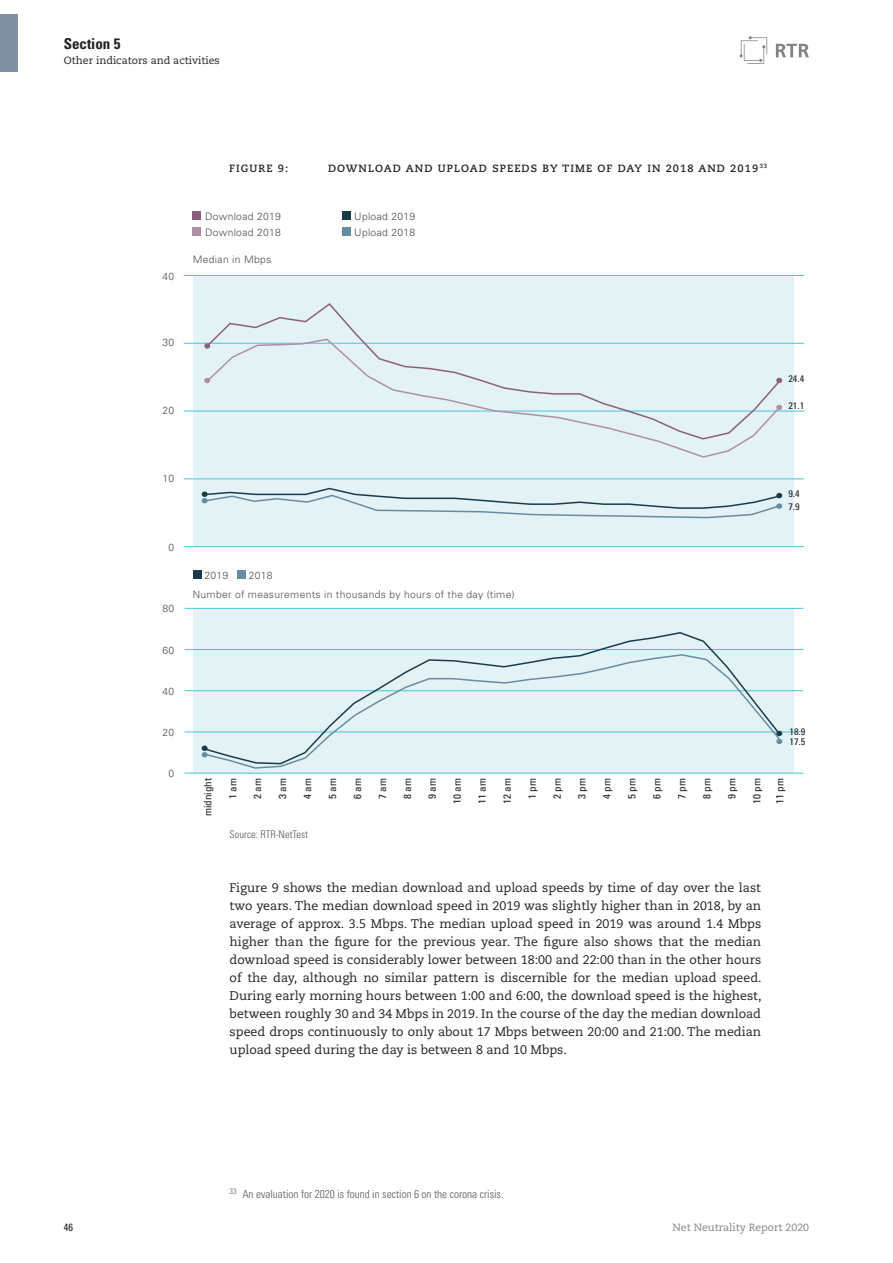
<style>
.page{position:relative;width:893px;height:1263px;background:#fff}
.page>*{position:absolute;margin:0;border:0;box-sizing:border-box;transform-origin:0 0}
.t1{font:700 condensed 15px "Univers";color:#231f20}
.Fliesstext{font:12.45px/18px "Caecilia LT Std";color:#231f20;text-align:justify}
.Notiz{font:300 condensed 11.25px "Univers";color:#57585a}
.Abbildung{font:700 10.5px "Caecilia LT Std";letter-spacing:.1em;color:#231f20}
.t2{font:10.5px "Caecilia LT Std";color:#231f20}
.t3{font:10.5px "Caecilia LT Std";color:#808285}
.Quellnachweis{font:300 condensed 10.5px "Univers";color:#57585a}
.t4{font:condensed 10.5px "Univers";color:#231f20}
.t5{font:300 10.35px/16.4px "Univers";letter-spacing:.03em;color:#4d4e48}
.t6{font:condensed 10.35px "Univers";color:#231f20;scale:1.08 1}
.t7{font:condensed 9.45px "Univers";color:#231f20;scale:1.08 1}
</style>
<div class="page">
<svg style="left:740px;top:36px;width:25px;height:26px"></svg>
<svg style="left:776px;top:44px;width:33px;height:13px"></svg>
<div style="left:193px;top:275px;width:600px;height:272px;background:#e3f2f5"></div>
<hr style="left:184px;top:275px;width:620px;height:1px;background:#4ac4da">
<hr style="left:184px;top:343px;width:620px;height:1px;background:#4ac4da">
<hr style="left:184px;top:411px;width:620px;height:1px;background:#4ac4da">
<hr style="left:184px;top:478px;width:620px;height:1px;background:#4ac4da">
<hr style="left:184px;top:546px;width:620px;height:1px;background:#4ac4da">
<div style="left:193px;top:608px;width:600px;height:165px;background:#e3f2f5"></div>
<div style="left:342px;top:211px;width:9px;height:9px;background:#193b48"></div>
<div style="left:342px;top:227px;width:9px;height:9px;background:#668ca3"></div>
<div style="left:192px;top:211px;width:9px;height:9px;background:#8c5e7d"></div>
<div style="left:192px;top:227px;width:9px;height:9px;background:#af8fa4"></div>
<hr style="left:185px;top:608px;width:618px;height:1px;background:#4ac4da">
<hr style="left:185px;top:649px;width:618px;height:1px;background:#4ac4da">
<hr style="left:185px;top:690px;width:618px;height:1px;background:#4ac4da">
<hr style="left:185px;top:732px;width:618px;height:1px;background:#4ac4da">
<hr style="left:185px;top:773px;width:618px;height:1px;background:#4ac4da">
<svg style="left:202px;top:632px;width:513px;height:101px"></svg>
<svg style="left:203px;top:653px;width:578px;height:116px"></svg>
<svg style="left:776px;top:731px;width:6px;height:13px"></svg>
<svg style="left:202px;top:745px;width:6px;height:12px"></svg>
<div style="left:193px;top:570px;width:9px;height:9px;background:#193b48"></div>
<div style="left:237px;top:570px;width:9px;height:9px;background:#668ca3"></div>
<svg style="left:204px;top:303px;width:157px;height:109px"></svg>
<svg style="left:205px;top:338px;width:576px;height:120px"></svg>
<svg style="left:202px;top:487px;width:580px;height:32px"></svg>
<div style="left:0;top:15px;width:17px;height:57px;background:#8090a0"></div>
<p class="t1" style="left:64px;top:34px;width:58px">Section 5</p>
<p class="t2" style="left:64px;top:54px;width:158px">Other indicators and activities</p>
<p class="Abbildung" style="left:229px;top:162px;width:61px">FIGURE 9:</p>
<p class="Abbildung" style="left:328px;top:162px;width:441px">DOWNLOAD AND UPLOAD SPEEDS BY TIME OF DAY IN 2018 AND 2019<sup>33</sup></p>
<p class="t5" style="left:162px;top:268px;width:13px">40</p>
<p class="t5" style="left:205px;top:208px;width:77px">Download 2019<br>Download 2018</p>
<p class="t5" style="left:193px;top:251px;width:80px">Median in Mbps</p>
<p class="t5" style="left:162px;top:335px;width:13px">30</p>
<p class="t5" style="left:162px;top:402px;width:13px">20</p>
<p class="t5" style="left:354px;top:208px;width:62px">Upload 2019<br>Upload 2018</p>
<p class="t7" style="left:788px;top:372px;width:16px">24.4</p>
<p class="t7" style="left:788px;top:400px;width:16px">21.1</p>
<p class="t5" style="left:162px;top:470px;width:13px">10</p>
<p class="t5" style="left:168px;top:539px;width:7px">0</p>
<p class="t5" style="left:162px;top:601px;width:13px">80</p>
<p class="t5" style="left:162px;top:642px;width:13px">60</p>
<p class="t5" style="left:162px;top:683px;width:13px">40</p>
<p class="t5" style="left:162px;top:724px;width:13px">20</p>
<p class="t5" style="left:168px;top:765px;width:7px">0</p>
<p class="t7" style="left:788px;top:488px;width:12px">9.4</p>
<p class="t5" style="left:204px;top:567px;width:25px">2019</p>
<p class="t5" style="left:249px;top:567px;width:25px">2018</p>
<p class="t5" style="left:193px;top:586px;width:323px">Number of measurements in thousands by hours of the day (time)</p>
<p class="t7" style="left:788px;top:501px;width:12px">7.9</p>
<p class="t7" style="left:789px;top:726px;width:16px">18.9</p>
<p class="t7" style="left:789px;top:736px;width:16px">17.5</p>
<p class="t6" style="left:201px;top:816px;width:37px;rotate:-90deg">midnight</p>
<p class="t6" style="left:476px;top:804px;width:26px;rotate:-90deg">11 am</p>
<p class="t6" style="left:226px;top:799px;width:21px;rotate:-90deg">1 am</p>
<p class="t6" style="left:501px;top:804px;width:26px;rotate:-90deg">12 am</p>
<p class="t6" style="left:251px;top:799px;width:21px;rotate:-90deg">2 am</p>
<p class="t6" style="left:301px;top:799px;width:21px;rotate:-90deg">4 am</p>
<p class="t6" style="left:351px;top:799px;width:21px;rotate:-90deg">6 am</p>
<p class="t6" style="left:401px;top:799px;width:21px;rotate:-90deg">8 am</p>
<p class="t6" style="left:525px;top:799px;width:21px;rotate:-90deg">1 pm</p>
<p class="t6" style="left:575px;top:799px;width:21px;rotate:-90deg">3 pm</p>
<p class="t6" style="left:625px;top:799px;width:21px;rotate:-90deg">5 pm</p>
<p class="t6" style="left:276px;top:799px;width:21px;rotate:-90deg">3 am</p>
<p class="t6" style="left:326px;top:799px;width:21px;rotate:-90deg">5 am</p>
<p class="t6" style="left:376px;top:799px;width:21px;rotate:-90deg">7 am</p>
<p class="t6" style="left:426px;top:799px;width:21px;rotate:-90deg">9 am</p>
<p class="t6" style="left:550px;top:799px;width:21px;rotate:-90deg">2 pm</p>
<p class="t6" style="left:600px;top:799px;width:21px;rotate:-90deg">4 pm</p>
<p class="t6" style="left:650px;top:799px;width:21px;rotate:-90deg">6 pm</p>
<p class="t6" style="left:675px;top:799px;width:21px;rotate:-90deg">7 pm</p>
<p class="t6" style="left:700px;top:799px;width:21px;rotate:-90deg">8 pm</p>
<p class="t6" style="left:725px;top:799px;width:21px;rotate:-90deg">9 pm</p>
<p class="t6" style="left:750px;top:804px;width:26px;rotate:-90deg">10 pm</p>
<p class="t6" style="left:773px;top:804px;width:26px;rotate:-90deg">11 pm</p>
<p class="t6" style="left:451px;top:804px;width:26px;rotate:-90deg">10 am</p>
<p class="Quellnachweis" style="left:230px;top:827px;width:80px">Source: RTR-NetTest</p>
<p class="Fliesstext" style="left:230px;top:879px;width:533px">Figure 9 shows the median download and upload speeds by time of day over the last two years. The median download speed in 2019 was slightly higher than in 2018, by an average of approx. 3.5 Mbps. The median upload speed in 2019 was around 1.4 Mbps higher than the figure for the previous year. The figure also shows that the median download speed is considerably lower between 18:00 and 22:00 than in the other hours of the day, although no similar pattern is discernible for the median upload speed.<br>During early morning hours between 1:00 and 6:00, the download speed is the highest, between roughly 30 and 34 Mbps in 2019. In the course of the day the median download speed drops continuously to only about 17 Mbps between 20:00 and 21:00. The median upload speed during the day is between 8 and 10 Mbps.</p>
<p class="Notiz" style="left:230px;top:1187px;width:275px"><sup>33</sup> An evaluation for 2020 is found in section 6 on the corona crisis.</p>
<p class="t4" style="left:64px;top:1220px;width:11px">46</p>
<p class="t3" style="left:673px;top:1221px;width:138px">Net Neutrality Report 2020</p>
</div>
